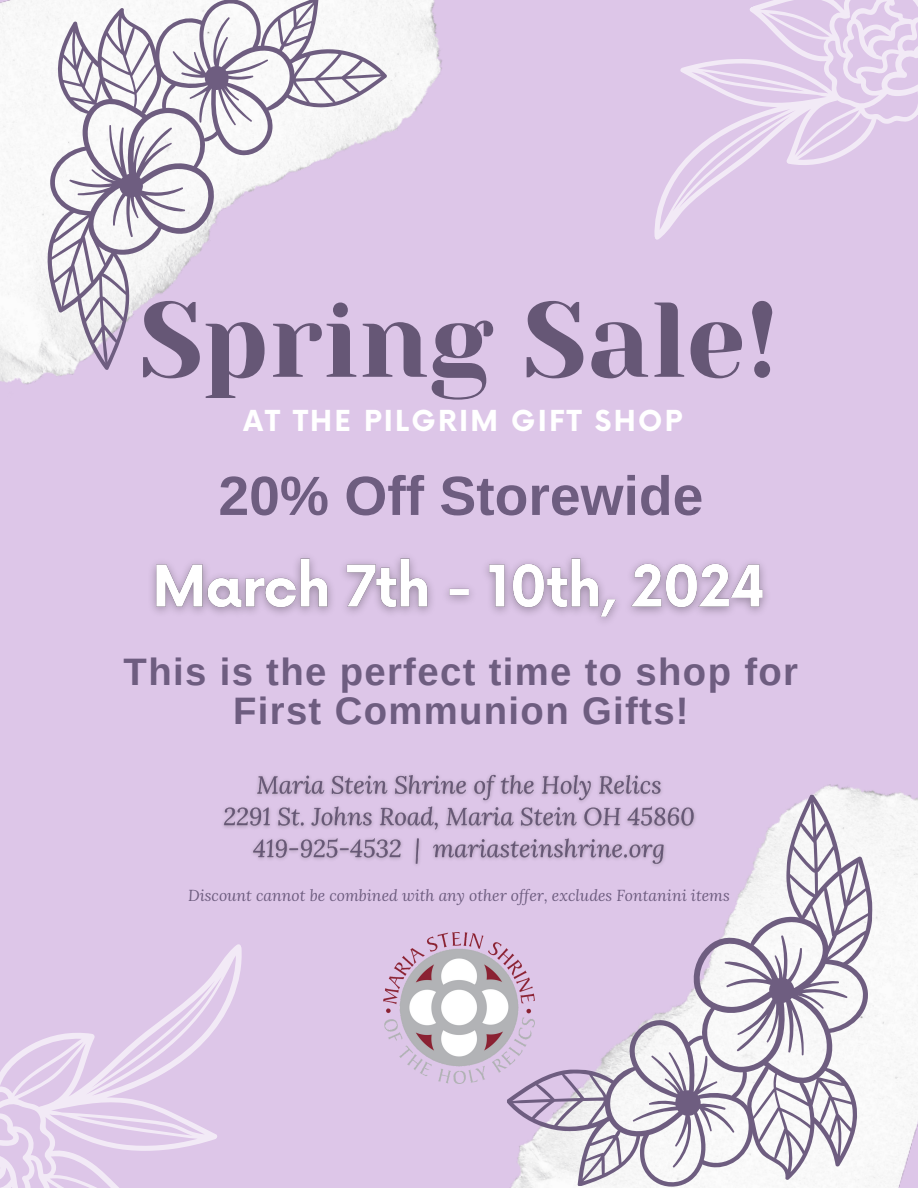
<style>
.page{position:relative;width:918px;height:1188px;background:#ddc6e8}
.page>*{position:absolute;margin:0;border:0;box-sizing:border-box;transform-origin:0 0}
.t1{font:106.05px "Yeseva One";color:#665776}
.t2{font:700 55.2px "Arimo";color:#6e5d80}
.t3{font:700 38.25px "Arimo";letter-spacing:.035em;color:#6e5d80}
.t4{font:700 28.2px "Now";letter-spacing:.08em;color:#fff}
.t5{font:italic 15.75px "Lora";color:#6e5d80}
</style>
<div class="page">
<img style="left:534px;top:784px;width:384px;height:404px">
<img style="left:0;top:0;width:442px;height:385px">
<svg style="left:48px;top:0;width:250px;height:260px;background:#dad3df"></svg>
<svg style="left:55px;top:8px;width:108px;height:107px;background:#d2cdd7"></svg>
<svg style="left:48px;top:209px;width:81px;height:161px;background:#cec8d4"></svg>
<svg style="left:261px;top:0;width:126px;height:107px;background:#dbd7de"></svg>
<svg style="left:599px;top:907px;width:273px;height:281px"></svg>
<svg style="left:744px;top:1065px;width:117px;height:117px;background:#d2cdd7"></svg>
<svg style="left:784px;top:794px;width:91px;height:173px;background:#d3cfd8"></svg>
<svg style="left:507px;top:1068px;width:135px;height:120px"></svg>
<svg style="left:654px;top:0;width:264px;height:240px"></svg>
<svg style="left:0;top:944px;width:242px;height:244px"></svg>
<img style="left:383px;top:932px;width:151px;height:152px">
<img style="left:152px;top:557px;width:615px;height:64px">
<img style="left:223px;top:774px;width:478px;height:98px">
<p class="t1" style="left:139px;top:280px;width:641px">Spring Sale!</p>
<p class="t4" style="left:243px;top:405px;width:440px">AT THE PILGRIM GIFT SHOP</p>
<p class="t2" style="left:218px;top:465px;width:486px">20% Off Storewide</p>
<p class="t3" style="left:124px;top:650px;width:676px">This is the perfect time to shop for</p>
<p class="t3" style="left:233px;top:690px;width:457px">First Communion Gifts!</p>
<p class="t5" style="left:188px;top:885px;width:543px">Discount cannot be combined with any other offer, excludes Fontanini items</p>
</div>
